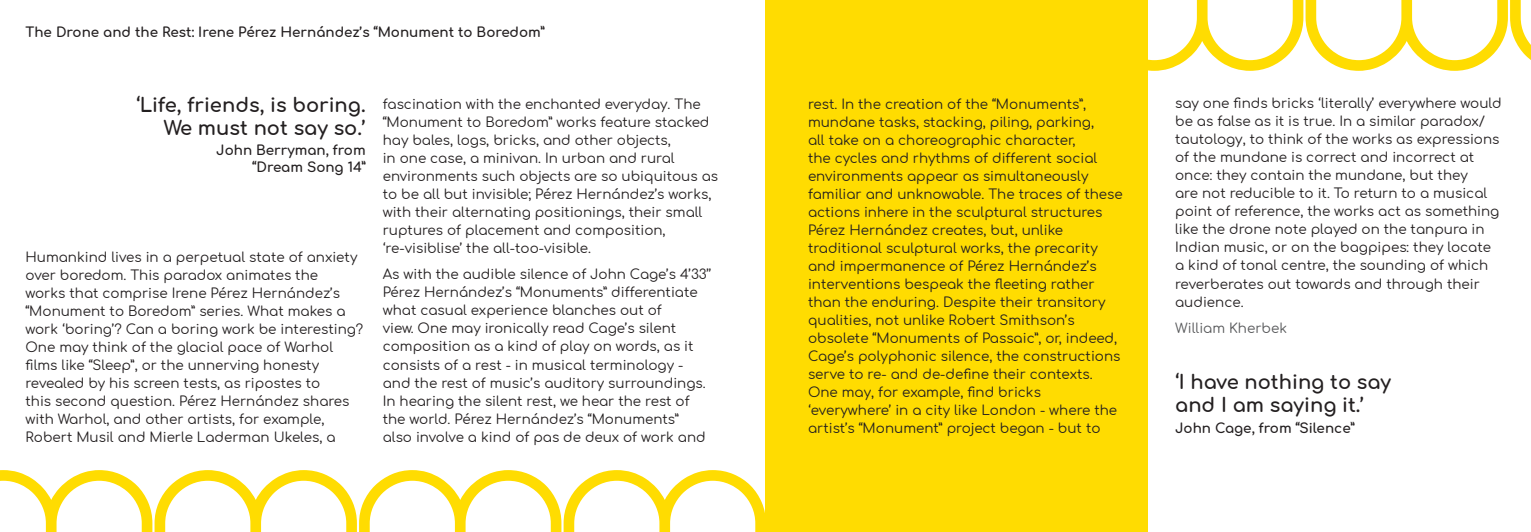
<style>
.page{position:relative;width:1531px;height:532px;background:#fff}
.page>*{position:absolute;margin:0;border:0;box-sizing:border-box;transform-origin:0 0}
.t1{font:213px "Eight One";letter-spacing:-.05em;color:#ffdc01}
.t2{font:700 19.5px/23.4px "Comfortaa";color:#231f20;text-align:right}
.t3{font:13.5px/18px "Comfortaa";color:#231f20}
.t4{font:700 13.5px/16.2px "Comfortaa";color:#231f20;text-align:right}
.t5{font:13.5px "Comfortaa";color:#57585a}
</style>
<div class="page">
<div style="left:765px;top:0;width:383px;height:531px;background:#ffdc01"></div>
<p class="t4" style="left:26px;top:22px;width:521px">The Drone and the Rest: Irene Pérez Hernández’s “Monument to Boredom”</p>
<h2 class="t2" style="left:136px;top:90px;width:231px">‘Life, friends, is boring.<br>We must not say so.’</h2>
<p class="t4" style="left:216px;top:140px;width:151px">John Berryman, from “Dream Song 14”</p>
<p class="t3" style="left:383px;top:93px;width:337px">fascination with the enchanted everyday. The “Monument to Boredom” works feature stacked hay bales, logs, bricks, and other objects,<br>in one case, a minivan. In urban and rural environments such objects are so ubiquitous as to be all but invisible; Pérez Hernández’s works, with their alternating positionings, their small ruptures of placement and composition, ‘re-visiblise’ the all-too-visible.</p>
<p class="t3" style="left:383px;top:263px;width:330px">As with the audible silence of John Cage’s 4’33’’ Pérez Hernández’s “Monuments” differentiate what casual experience blanches out of<br>view. One may ironically read Cage’s silent composition as a kind of play on words, as it consists of a rest - in musical terminology - and the rest of music’s auditory surroundings.<br>In hearing the silent rest, we hear the rest of the world. Pérez Hernández’s “Monuments” also involve a kind of pas de deux of work and</p>
<p class="t3" style="left:26px;top:246px;width:339px">Humankind lives in a perpetual state of anxiety over boredom. This paradox animates the<br>works that comprise Irene Pérez Hernández’s “Monument to Boredom” series. What makes a work ‘boring’? Can a boring work be interesting?<br>One may think of the glacial pace of Warhol films like “Sleep”, or the unnerving honesty revealed by his screen tests, as ripostes to<br>this second question. Pérez Hernández shares with Warhol, and other artists, for example, Robert Musil and Mierle Laderman Ukeles, a</p>
<h1 class="t1" style="left:-50px;top:421px;width:830px">mmmm</h1>
<h1 class="t1" style="left:1508px;top:120px;width:626px;rotate:-180deg">mmm</h1>
<p class="t3" style="left:808px;top:93px;width:316px">rest. In the creation of the “Monuments”, mundane tasks, stacking, piling, parking,<br>all take on a choreographic character,<br>the cycles and rhythms of different social environments appear as simultaneously familiar and unknowable. The traces of these actions inhere in the sculptural structures Pérez Hernández creates, but, unlike traditional sculptural works, the precarity and impermanence of Pérez Hernández’s interventions bespeak the fleeting rather than the enduring. Despite their transitory qualities, not unlike Robert Smithson’s obsolete “Monuments of Passaic”, or, indeed, Cage’s polyphonic silence, the constructions serve to re- and de-define their contexts.<br>One may, for example, find bricks ‘everywhere’ in a city like London - where the artist’s “Monument” project began - but to</p>
<p class="t3" style="left:1175px;top:93px;width:328px">say one finds bricks ‘literally’ everywhere would be as false as it is true. In a similar paradox/ tautology, to think of the works as expressions of the mundane is correct and incorrect at once: they contain the mundane, but they<br>are not reducible to it. To return to a musical point of reference, the works act as something like the drone note played on the tanpura in Indian music, or on the bagpipes: they locate a kind of tonal centre, the sounding of which reverberates out towards and through their audience.</p>
<p class="t5" style="left:1175px;top:316px;width:113px">William Kherbek</p>
<h2 class="t2" style="left:1175px;top:367px;width:217px;text-align:left">‘I have nothing to say and I am saying it.’</h2>
<p class="t4" style="left:1175px;top:417px;width:181px">John Cage, from “Silence”</p>
</div>
